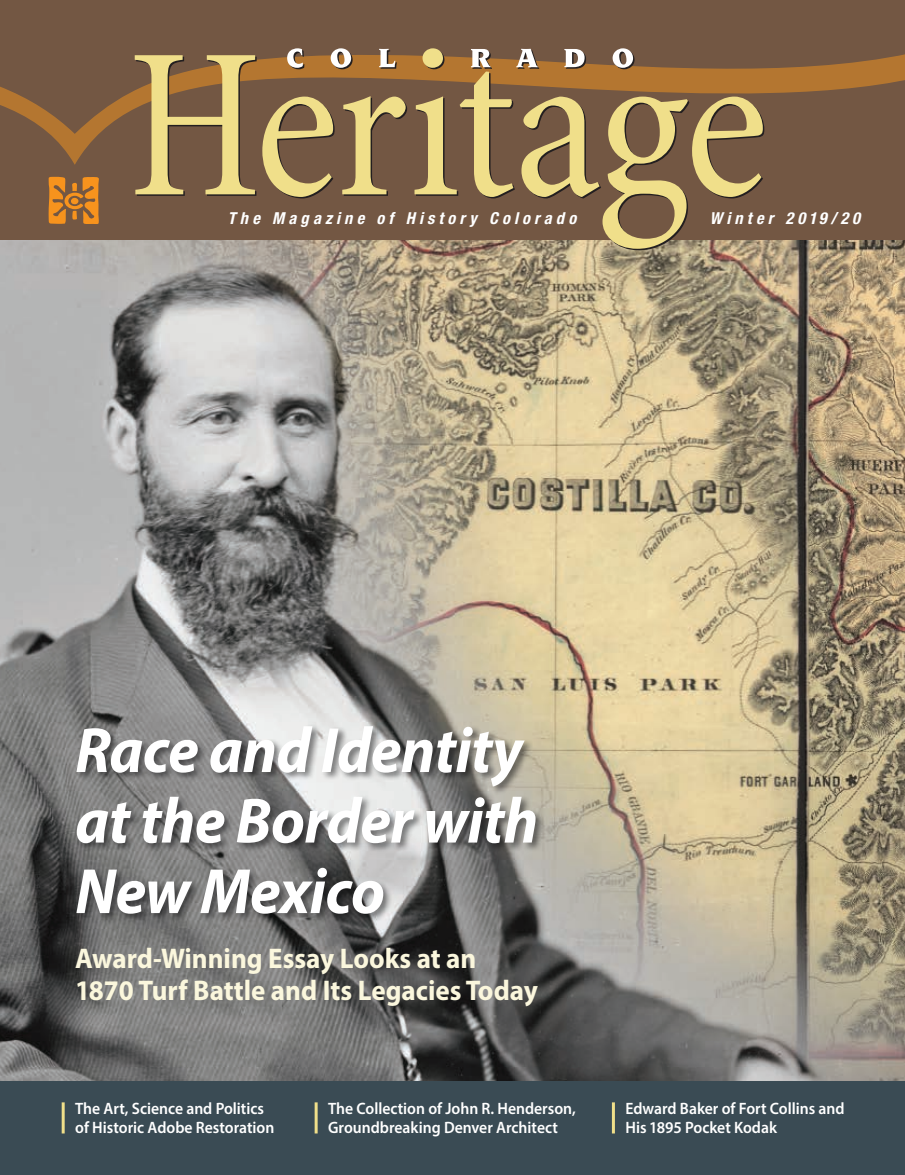
<style>
.page{position:relative;width:905px;height:1175px;background:#fff}
.page>*{position:absolute;margin:0;border:0;box-sizing:border-box;transform-origin:0 0}
.t1{font:italic 700 64.5px/70.5px "Myriad Pro";letter-spacing:-.01em;color:#fff;scale:.95 1}
.t2{font:700 28.5px/31.5px "Myriad Pro";color:#fbf7dd;scale:.95 1}
.t3{font:600 16.5px/19.8px "Myriad Pro";color:#fff;scale:.95 1}
.t4{font:italic 700 condensed 16.5px "Helvetica Neue";letter-spacing:.25em;color:#fff}
</style>
<div class="page">
<img style="left:0;top:239px;width:904px;height:842px">
<div style="left:0;top:0;width:904px;height:239px;background:#735743"></div>
<svg style="left:0;top:54px;width:904px;height:111px"></svg>
<svg style="left:135px;top:48px;width:272px;height:150px"></svg>
<svg style="left:414px;top:48px;width:350px;height:202px"></svg>
<div style="left:0;top:1081px;width:904px;height:93px;background:#3a4b54"></div>
<hr style="left:612px;top:1102px;width:3px;height:31px;background:#f0df8a">
<div style="left:75px;top:724px;width:470px;height:199px;background:#000002;opacity:.5"></div>
<svg style="left:49px;top:177px;width:50px;height:47px"></svg>
<hr style="left:62px;top:1102px;width:3px;height:31px;background:#f0df8a">
<hr style="left:314px;top:1102px;width:3px;height:31px;background:#f0df8a">
<p class="t4" style="left:228px;top:208px;width:350px">The Magazine of History Colorado</p>
<p class="t4" style="left:709px;top:208px;width:152px">Winter 2019/20</p>
<h1 class="t1" style="left:75px;top:713px;width:489px">Race and Identity at the Border with<br>New Mexico</h1>
<h2 class="t2" style="left:75px;top:942px;width:488px">Award-Winning Essay Looks at an<br>1870 Turf Battle and Its Legacies Today</h2>
<p class="t3" style="left:75px;top:1097px;width:211px">The Art, Science and Politics of Historic Adobe Restoration</p>
<p class="t3" style="left:328px;top:1097px;width:262px">The Collection of John R. Henderson,<br>Groundbreaking Denver Architect</p>
<p class="t3" style="left:625px;top:1097px;width:232px">Edward Baker of Fort Collins and<br>His 1895 Pocket Kodak</p>
</div>
